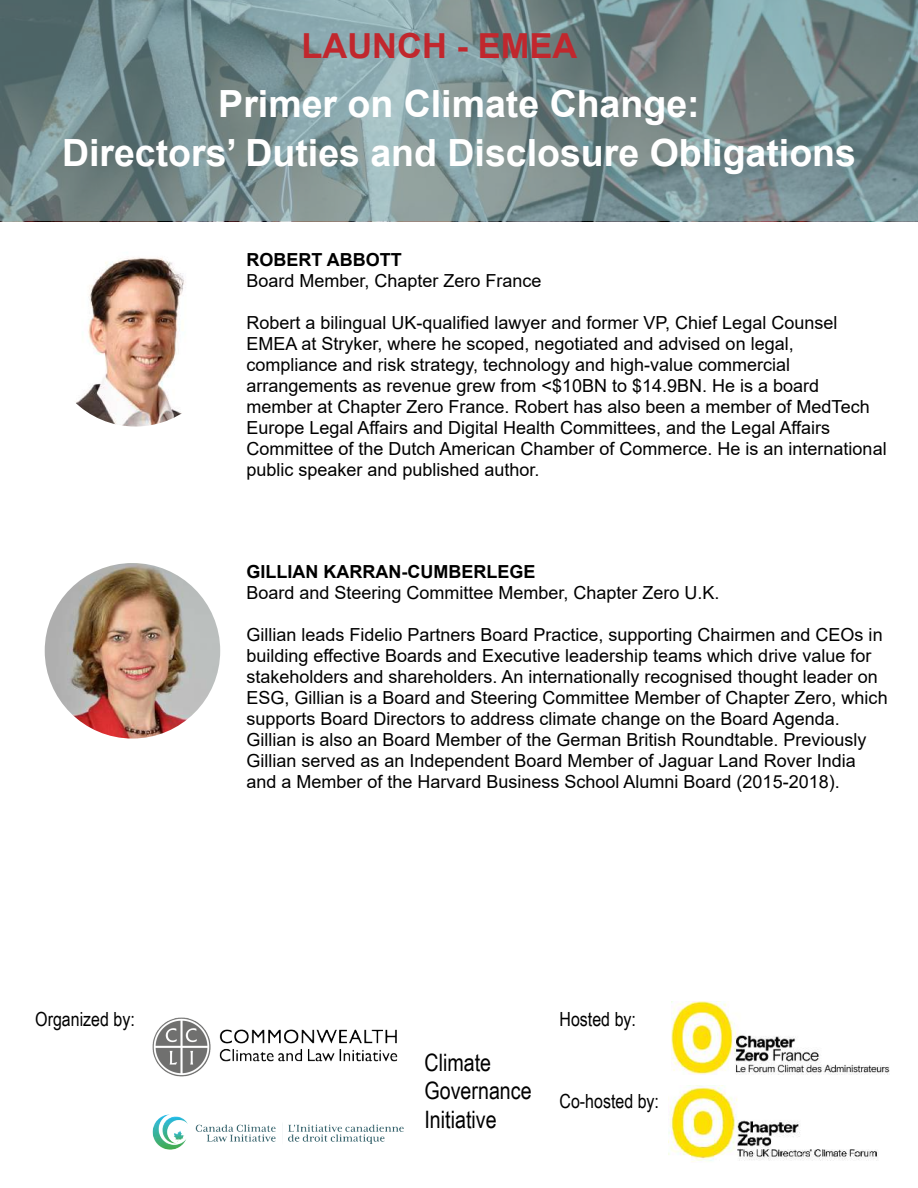
<style>
.page{position:relative;width:918px;height:1188px;background:#fff}
.page>*{position:absolute;margin:0;border:0;box-sizing:border-box;transform-origin:0 0}
.t1{font:700 37.5px/49.5px "Arial";color:#fff;text-align:center}
.t2{font:700 34.5px "Arial";color:#c1272d}
.t3{font:24px/28.5px "Arial Narrow";color:#000}
.t4{font:19.5px "Arial Narrow";color:#000}
.t5{font:18px/21px "Arial";color:#000}
.t6{font:700 18px "Arial";color:#000}
</style>
<div class="page">
<svg style="left:0;top:0;width:918px;height:221px;background:#788e90"></svg>
<img style="left:48px;top:251px;width:175px;height:176px;border-radius:88px">
<img style="left:45px;top:563px;width:175px;height:176px;border-radius:88px">
<img style="left:668px;top:1085px;width:210px;height:77px">
<img style="left:152px;top:1017px;width:246px;height:60px">
<img style="left:671px;top:1001px;width:219px;height:74px">
<img style="left:152px;top:1114px;width:252px;height:36px">
<h2 class="t2" style="left:301px;top:22px;width:277px">LAUNCH - EMEA</h2>
<h1 class="t1" style="left:62px;top:79px;width:795px">Primer on Climate Change:<br>Directors’ Duties and Disclosure Obligations</h1>
<p class="t6" style="left:246px;top:247px;width:157px">ROBERT ABBOTT</p>
<p class="t5" style="left:246px;top:270px;width:297px">Board Member, Chapter Zero France</p>
<p class="t5" style="left:246px;top:312px;width:642px">Robert a bilingual UK-qualified lawyer and former VP, Chief Legal Counsel EMEA at Stryker, where he scoped, negotiated and advised on legal, compliance and risk strategy, technology and high-value commercial arrangements as revenue grew from &lt;$10BN to $14.9BN. He is a board member at Chapter Zero France. Robert has also been a member of MedTech Europe Legal Affairs and Digital Health Committees, and the Legal Affairs Committee of the Dutch American Chamber of Commerce. He is an international public speaker and published author.</p>
<p class="t4" style="left:35px;top:1004px;width:101px">Organized by:</p>
<p class="t6" style="left:246px;top:559px;width:290px">GILLIAN KARRAN-CUMBERLEGE</p>
<p class="t5" style="left:246px;top:582px;width:475px">Board and Steering Committee Member, Chapter Zero U.K.</p>
<p class="t5" style="left:246px;top:624px;width:643px">Gillian leads Fidelio Partners Board Practice, supporting Chairmen and CEOs in building effective Boards and Executive leadership teams which drive value for stakeholders and shareholders. An internationally recognised thought leader on ESG, Gillian is a Board and Steering Committee Member of Chapter Zero, which supports Board Directors to address climate change on the Board Agenda.<br>Gillian is also an Board Member of the German British Roundtable. Previously Gillian served as an Independent Board Member of Jaguar Land Rover India and a Member of the Harvard Business School Alumni Board (2015-2018).</p>
<h3 class="t3" style="left:424px;top:1047px;width:109px">Climate<br>Governance<br>Initiative</h3>
<p class="t4" style="left:560px;top:1004px;width:78px">Hosted by:</p>
<p class="t4" style="left:560px;top:1086px;width:101px">Co-hosted by:</p>
</div>
